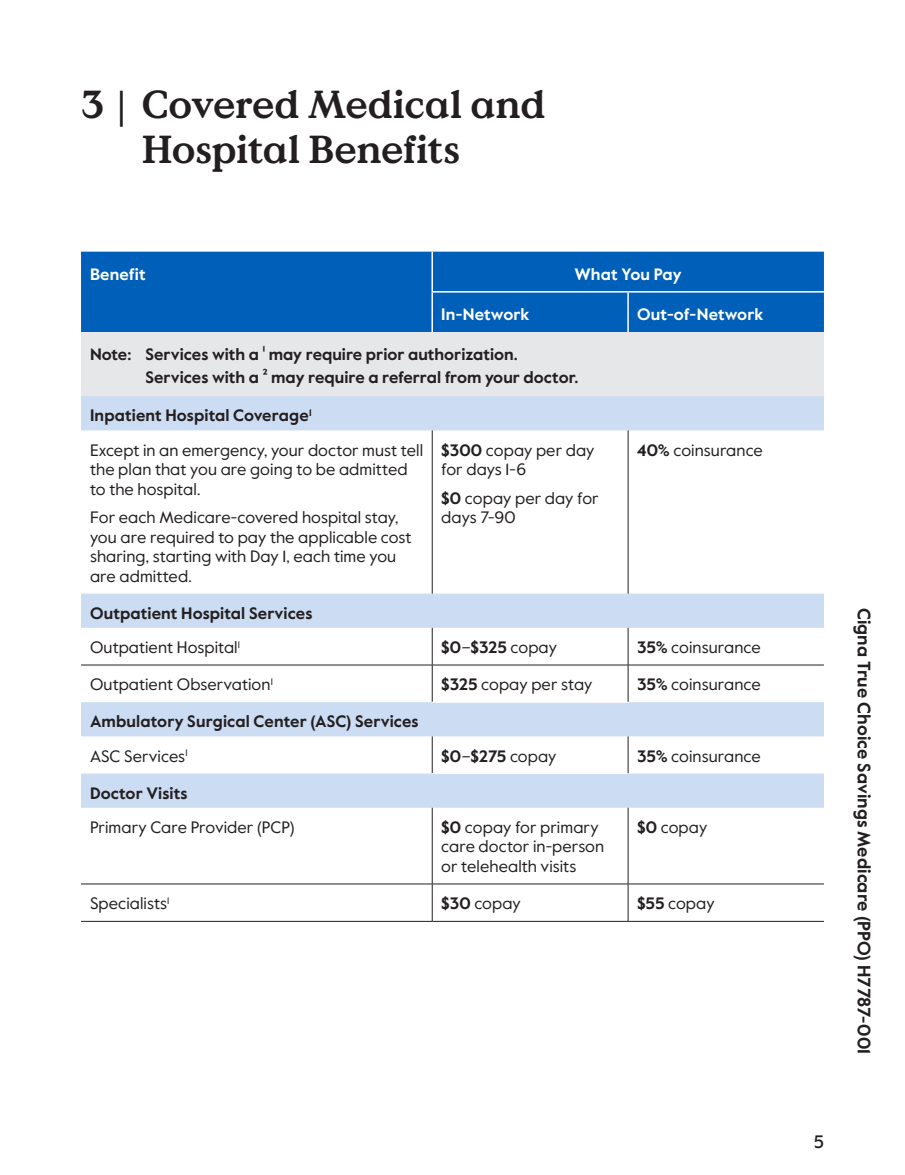
<style>
.page{position:relative;width:905px;height:1175px;background:#fff}
.page>*{position:absolute;margin:0;border:0;box-sizing:border-box;transform-origin:0 0}
.t1{font:700 39px/45px "Value Serif Pro";letter-spacing:-.01em;color:#231f20}
.margin_plan_name{font:700 18px "Value Sans Pro";color:#231f20}
.t2{font:500 18px "Value Sans Pro";color:#231f20}
.table_para{font:16.5px/19.5px "Value Sans Pro";letter-spacing:.005em;color:#231f20}
.table_row_h1{font:700 16.5px "Value Sans Pro";letter-spacing:.005em;color:#231f20}
.table_row_gray{font:700 16.5px "Value Sans Pro";color:#231f20}
.table_col_h1_align_r{font:700 16.5px "Value Sans Pro";letter-spacing:.005em;color:#fff}
.table_para-2{font:700 16.5px "Value Sans Pro";letter-spacing:-.015em;color:#231f20}
.table_col_h1_align_c{font:700 16.5px "Value Sans Pro";color:#fff}
.s1{font-weight:700}
.s2{font-weight:400}
</style>
<div class="page">
<div style="left:81px;top:252px;width:743px;height:80px;background:#005fb9"></div>
<div style="left:81px;top:332px;width:743px;height:64px;background:#e6e7e9"></div>
<svg style="left:81px;top:396px;width:743px;height:411px"></svg>
<hr style="left:81px;top:664px;width:351px;height:1px;background:#231f20">
<hr style="left:432px;top:664px;width:196px;height:1px;background:#231f20">
<hr style="left:628px;top:664px;width:196px;height:1px;background:#231f20">
<hr style="left:81px;top:883px;width:351px;height:1px;background:#231f20">
<hr style="left:432px;top:883px;width:196px;height:1px;background:#231f20">
<hr style="left:628px;top:883px;width:196px;height:1px;background:#231f20">
<hr style="left:432px;top:430px;width:1px;height:163px;background:#231f20">
<hr style="left:432px;top:628px;width:1px;height:37px;background:#231f20">
<hr style="left:432px;top:665px;width:1px;height:37px;background:#231f20">
<hr style="left:432px;top:736px;width:1px;height:37px;background:#231f20">
<hr style="left:432px;top:807px;width:1px;height:76px;background:#231f20">
<hr style="left:432px;top:884px;width:1px;height:37px;background:#231f20">
<hr style="left:627px;top:430px;width:1px;height:163px;background:#231f20">
<hr style="left:627px;top:628px;width:1px;height:37px;background:#231f20">
<hr style="left:627px;top:665px;width:1px;height:37px;background:#231f20">
<hr style="left:627px;top:736px;width:1px;height:37px;background:#231f20">
<hr style="left:627px;top:807px;width:1px;height:76px;background:#231f20">
<hr style="left:627px;top:884px;width:1px;height:37px;background:#231f20">
<hr style="left:432px;top:702px;width:196px;height:1px;background:#fff">
<hr style="left:432px;top:773px;width:196px;height:1px;background:#fff">
<hr style="left:81px;top:921px;width:351px;height:1px;background:#231f20">
<hr style="left:432px;top:921px;width:196px;height:1px;background:#231f20">
<hr style="left:628px;top:921px;width:196px;height:1px;background:#231f20">
<hr style="left:431px;top:252px;width:2px;height:39px;background:#fff">
<hr style="left:628px;top:291px;width:196px;height:1px;background:#fff">
<hr style="left:431px;top:291px;width:197px;height:1px;background:#fff">
<hr style="left:627px;top:292px;width:1px;height:40px;background:#fff">
<hr style="left:431px;top:292px;width:2px;height:40px;background:#fff">
<p class="t1" style="left:142px;top:84px;width:405px;text-indent:-61px">3 | Covered Medical and<br>Hospital Benefits</p>
<p class="table_col_h1_align_r" style="left:90px;top:264px;width:57px">Benefit</p>
<p class="table_col_h1_align_c" style="left:574px;top:264px;width:109px">What You Pay</p>
<p class="table_col_h1_align_r" style="left:441px;top:304px;width:90px">In-Network</p>
<p class="table_col_h1_align_r" style="left:637px;top:304px;width:128px">Out-of-Network</p>
<p class="table_row_gray" style="left:90px;top:344px;width:429px">Note: Services with a ¹ may require prior authorization.</p>
<p class="table_row_gray" style="left:146px;top:367px;width:434px">Services with a ² may require a referral from your doctor.</p>
<p class="table_row_h1" style="left:90px;top:406px;width:223px">Inpatient Hospital Coverage<sup>1</sup></p>
<p class="table_para" style="left:90px;top:440px;width:334px">Except in an emergency, your doctor must tell the plan that you are going to be admitted to the hospital.</p>
<p class="table_para" style="left:90px;top:508px;width:323px">For each Medicare-covered hospital stay, you are required to pay the applicable cost sharing, starting with Day 1, each time you are admitted.</p>
<p class="table_para" style="left:441px;top:440px;width:155px"><span class="s1">$300</span> copay per day for days 1-6</p>
<p class="table_para" style="left:441px;top:488px;width:159px"><span class="s1">$0</span> copay per day for days 7-90</p>
<p class="table_para" style="left:637px;top:440px;width:127px"><span class="s1">40%</span> coinsurance</p>
<p class="table_row_h1" style="left:90px;top:603px;width:224px">Outpatient Hospital Services</p>
<p class="table_para" style="left:90px;top:638px;width:151px">Outpatient Hospital<sup>1</sup></p>
<p class="table_para-2" style="left:441px;top:637px;width:117px">$0<span class="s2">–</span>$325 <span class="s2">copay</span></p>
<p class="table_para" style="left:637px;top:638px;width:125px"><span class="s1">35%</span> coinsurance</p>
<p class="table_para" style="left:90px;top:675px;width:184px">Outpatient Observation<sup>1</sup></p>
<p class="table_para" style="left:441px;top:675px;width:153px"><span class="s1">$325</span> copay per stay</p>
<p class="table_para" style="left:637px;top:675px;width:125px"><span class="s1">35%</span> coinsurance</p>
<p class="table_row_h1" style="left:90px;top:711px;width:330px">Ambulatory Surgical Center (ASC) Services</p>
<p class="table_para" style="left:90px;top:746px;width:99px">ASC Services<sup>1</sup></p>
<p class="table_para-2" style="left:441px;top:746px;width:117px">$0<span class="s2">–</span>$275 <span class="s2">copay</span></p>
<p class="table_para" style="left:637px;top:746px;width:125px"><span class="s1">35%</span> coinsurance</p>
<p class="table_row_h1" style="left:90px;top:783px;width:99px">Doctor Visits</p>
<p class="table_para" style="left:90px;top:817px;width:206px">Primary Care Provider (PCP)</p>
<p class="table_para" style="left:441px;top:817px;width:164px"><span class="s1">$0</span> copay for primary care doctor in-person or telehealth visits</p>
<p class="table_para" style="left:637px;top:817px;width:72px"><span class="s1">$0</span> copay</p>
<p class="table_para" style="left:90px;top:894px;width:81px">Specialists<sup>1</sup></p>
<p class="table_para" style="left:441px;top:894px;width:81px"><span class="s1">$30</span> copay</p>
<p class="table_para" style="left:637px;top:894px;width:79px"><span class="s1">$55</span> copay</p>
<p class="margin_plan_name" style="left:874px;top:608px;width:448px;rotate:90deg">Cigna True Choice Savings Medicare (PPO) H7787-001</p>
<p class="t2" style="left:814px;top:1130px;width:11px">5</p>
</div>
